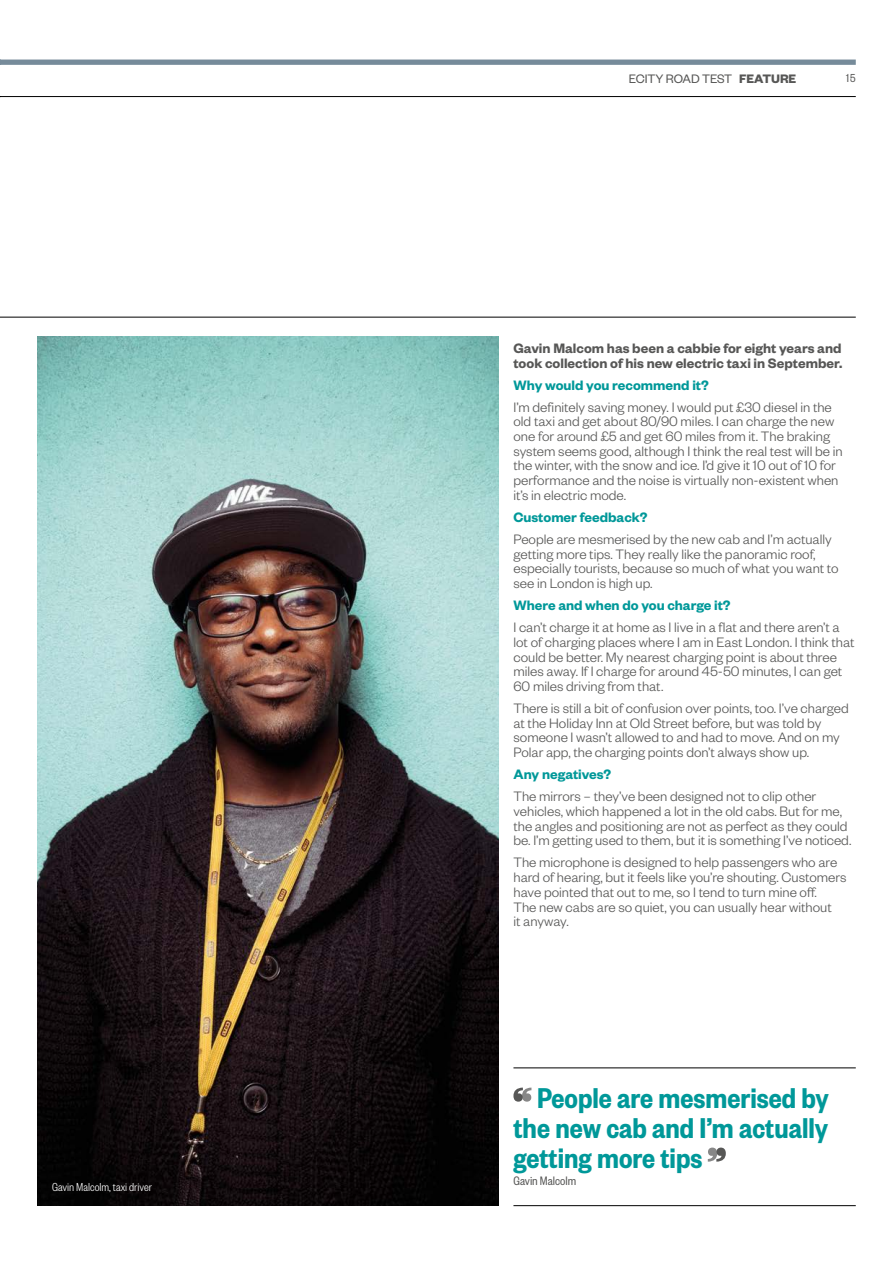
<style>
.page{position:relative;width:893px;height:1263px;background:#fff}
.page>*{position:absolute;margin:0;border:0;box-sizing:border-box;transform-origin:0 0}
._2018_styles_checked_Feature_Pullquote{font:600 31.5px/30px "Founders Grotesk Cond";color:#009899;text-align:justify}
.August2017_Q_A_QA_body{font:300 15px/14.7px "Founders Grotesk";color:#575756}
.August2017_Q_A_QA_body-2{font:600 15px/14.7px "Founders Grotesk";color:#575756}
.August2017_Q_A_QA_question{font:600 15px "Founders Grotesk";color:#009899}
.t1{font:13.5px "Founders Grotesk";letter-spacing:-.01em;color:#575756}
._2018_styles_checked_Feature_Pullquote-2{font:13.5px "Founders Grotesk Cond";color:#575756}
._2018_styles_checked_Feature_Picture_capt{font:300 12.75px "Founders Grotesk Cond";color:#fff}
.t2{font:12.75px "Founders Grotesk Cond";color:#575756}
.s1{font-weight:700}
</style>
<div class="page">
<hr style="left:0;top:96px;width:856px;height:1px;background:#000">
<div style="left:0;top:60px;width:856px;height:5px;background:#768b9a"></div>
<img style="left:37px;top:337px;width:462px;height:868px">
<svg style="left:513px;top:1087px;width:18px;height:15px"></svg>
<svg style="left:708px;top:1147px;width:18px;height:15px"></svg>
<hr style="left:0;top:317px;width:856px;height:1px;background:#000">
<hr style="left:513px;top:1067px;width:343px;height:1px;background:#000">
<hr style="left:513px;top:1205px;width:343px;height:1px;background:#000">
<p class="_2018_styles_checked_Feature_Picture_capt" style="left:52px;top:1179px;width:101px">Gavin Malcolm, taxi driver</p>
<p class="t1" style="left:629px;top:70px;width:169px">ECITY ROAD TEST <span class="s1">FEATURE</span></p>
<p class="t2" style="left:846px;top:71px;width:11px">15</p>
<p class="August2017_Q_A_QA_body-2" style="left:513px;top:340px;width:330px">Gavin Malcom has been a cabbie for eight years and took collection of his new electric taxi in September.</p>
<p class="August2017_Q_A_QA_question" style="left:513px;top:375px;width:197px">Why would you recommend it?</p>
<p class="August2017_Q_A_QA_body" style="left:513px;top:399px;width:331px">I’m definitely saving money. I would put £30 diesel in the old taxi and get about 80/90 miles. I can charge the new one for around £5 and get 60 miles from it. The braking system seems good, although I think the real test will be in the winter, with the snow and ice. I’d give it 10 out of 10 for performance and the noise is virtually non-existent when it’s in electric mode.</p>
<p class="August2017_Q_A_QA_question" style="left:513px;top:508px;width:136px">Customer feedback?</p>
<p class="August2017_Q_A_QA_body" style="left:513px;top:531px;width:327px">People are mesmerised by the new cab and I’m actually getting more tips. They really like the panoramic roof, especially tourists, because so much of what you want to see in London is high up.</p>
<p class="August2017_Q_A_QA_question" style="left:513px;top:596px;width:219px">Where and when do you charge it?</p>
<p class="August2017_Q_A_QA_body" style="left:513px;top:619px;width:343px">I can’t charge it at home as I live in a flat and there aren’t a lot of charging places where I am in East London. I think that could be better. My nearest charging point is about three miles away. If I charge for around 45-50 minutes, I can get 60 miles driving from that.</p>
<p class="August2017_Q_A_QA_body" style="left:513px;top:700px;width:337px">There is still a bit of confusion over points, too. I’ve charged at the Holiday Inn at Old Street before, but was told by someone I wasn’t allowed to and had to move. And on my Polar app, the charging points don’t always show up.</p>
<p class="August2017_Q_A_QA_question" style="left:513px;top:765px;width:99px">Any negatives?</p>
<p class="August2017_Q_A_QA_body" style="left:513px;top:788px;width:339px">The mirrors – they’ve been designed not to clip other vehicles, which happened a lot in the old cabs. But for me, the angles and positioning are not as perfect as they could be. I’m getting used to them, but it is something I’ve noticed.</p>
<p class="August2017_Q_A_QA_body" style="left:513px;top:854px;width:334px">The microphone is designed to help passengers who are hard of hearing, but it feels like you’re shouting. Customers have pointed that out to me, so I tend to turn mine off.<br>The new cabs are so quiet, you can usually hear without<br>it anyway.</p>
<p class="_2018_styles_checked_Feature_Pullquote" style="left:513px;top:1081px;width:317px;text-indent:24px">People are mesmerised by the new cab and I’m actually getting more tips</p>
<p class="_2018_styles_checked_Feature_Pullquote-2" style="left:513px;top:1173px;width:64px">Gavin Malcolm</p>
</div>
